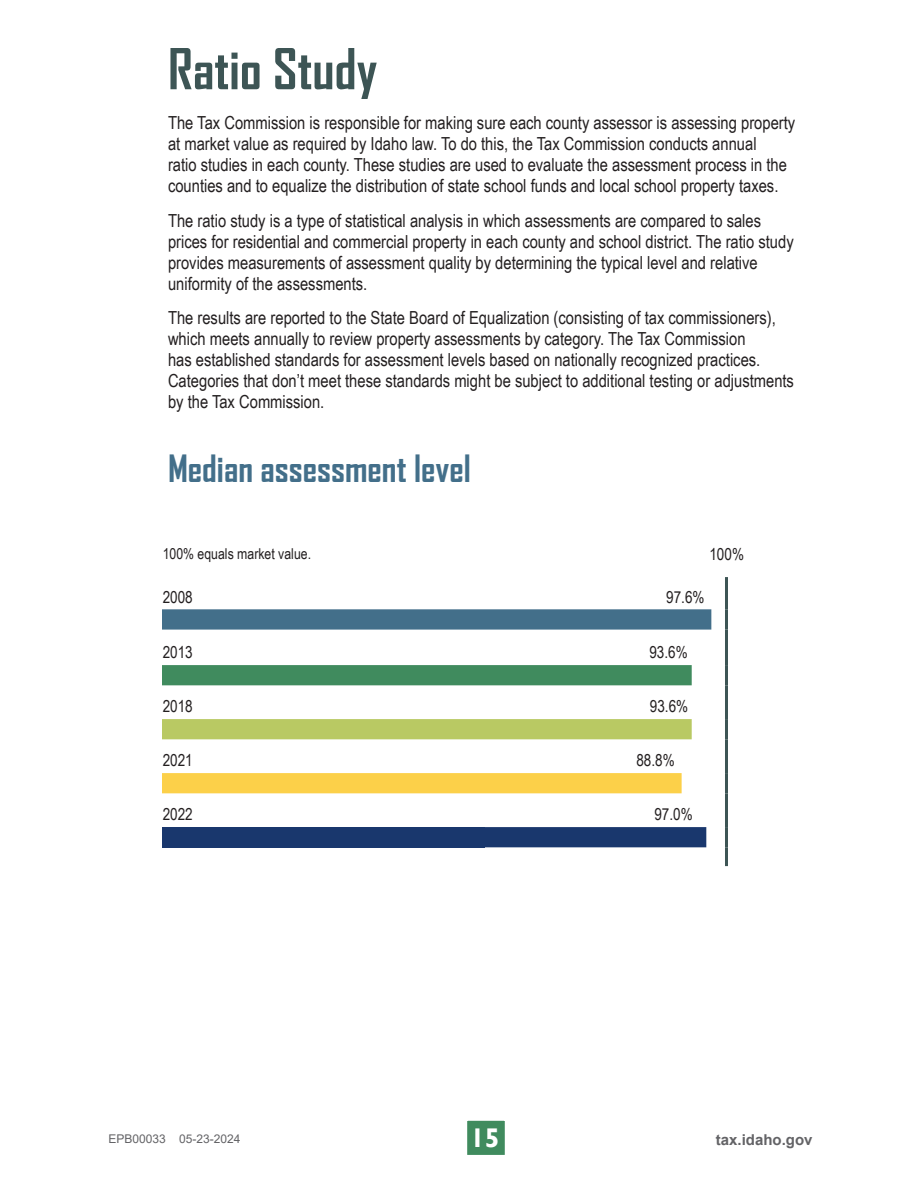
<style>
.page{position:relative;width:918px;height:1188px;background:#fff}
.page>*{position:absolute;margin:0;border:0;box-sizing:border-box;transform-origin:0 0}
.t1{font:700 54px "Agency FB";color:#3d5555}
.t2{font:700 36px "Agency FB";color:#436f8a}
.t3{font:700 27px "Gill Sans";color:#fff}
.t4{font:18px/21px "Arial Narrow";color:#231f20}
.t5{font:16.5px "Arial Narrow";color:#231f20}
.t6{font:15px "Arial Narrow";color:#231f20}
.t7{font:700 15px "Arial";color:#636366}
.t8{font:12px "Arial";color:#636366}
</style>
<div class="page">
<svg style="left:162px;top:609px;width:549px;height:21px;background:#49748e"></svg>
<div style="left:162px;top:665px;width:530px;height:20px;background:#408b5e"></div>
<div style="left:162px;top:719px;width:530px;height:20px;background:#b9c963"></div>
<div style="left:162px;top:773px;width:520px;height:20px;background:#fcd049"></div>
<div style="left:162px;top:827px;width:323px;height:20px;background:#19376d"></div>
<div style="left:485px;top:827px;width:221px;height:20px;background:#19376d"></div>
<hr style="left:725px;top:577px;width:3px;height:32px;background:#3d5555">
<hr style="left:725px;top:609px;width:3px;height:21px;background:#3d5555">
<hr style="left:725px;top:630px;width:3px;height:35px;background:#3d5555">
<hr style="left:725px;top:665px;width:3px;height:20px;background:#3d5555">
<hr style="left:725px;top:685px;width:3px;height:34px;background:#3d5555">
<hr style="left:725px;top:719px;width:3px;height:20px;background:#3d5555">
<hr style="left:725px;top:739px;width:3px;height:34px;background:#3d5555">
<hr style="left:725px;top:773px;width:3px;height:20px;background:#3d5555">
<hr style="left:725px;top:793px;width:3px;height:34px;background:#3d5555">
<hr style="left:725px;top:827px;width:3px;height:20px;background:#3d5555">
<hr style="left:725px;top:847px;width:3px;height:19px;background:#3d5555">
<div style="left:464px;top:1118px;width:44px;height:40px;background:#408b5e;border:3px solid #fff"></div>
<h1 class="t1" style="left:168px;top:35px;width:211px">Ratio Study</h1>
<p class="t4" style="left:168px;top:112px;width:629px">The Tax Commission is responsible for making sure each county assessor is assessing property at market value as required by Idaho law. To do this, the Tax Commission conducts annual<br>ratio studies in each county. These studies are used to evaluate the assessment process in the counties and to equalize the distribution of state school funds and local school property taxes.</p>
<p class="t4" style="left:168px;top:209px;width:627px">The ratio study is a type of statistical analysis in which assessments are compared to sales prices for residential and commercial property in each county and school district. The ratio study provides measurements of assessment quality by determining the typical level and relative uniformity of the assessments.</p>
<p class="t4" style="left:168px;top:307px;width:628px">The results are reported to the State Board of Equalization (consisting of tax commissioners), which meets annually to review property assessments by category. The Tax Commission<br>has established standards for assessment levels based on nationally recognized practices.<br>Categories that don’t meet these standards might be subject to additional testing or adjustments by the Tax Commission.</p>
<h2 class="t2" style="left:168px;top:446px;width:304px">Median assessment level</h2>
<p class="t6" style="left:163px;top:542px;width:150px">100% equals market value.</p>
<p class="t5" style="left:709px;top:542px;width:36px">100%</p>
<p class="t5" style="left:163px;top:585px;width:32px">2008</p>
<p class="t5" style="left:666px;top:585px;width:40px">97.6%</p>
<p class="t5" style="left:163px;top:640px;width:32px">2013</p>
<p class="t5" style="left:649px;top:640px;width:40px">93.6%</p>
<p class="t5" style="left:163px;top:694px;width:32px">2018</p>
<p class="t5" style="left:650px;top:694px;width:40px">93.6%</p>
<p class="t5" style="left:163px;top:748px;width:32px">2021</p>
<p class="t5" style="left:636px;top:748px;width:40px">88.8%</p>
<p class="t5" style="left:163px;top:802px;width:32px">2022</p>
<p class="t5" style="left:654px;top:802px;width:40px">97.0%</p>
<h3 class="t3" style="left:470px;top:1122px;width:31px">15</h3>
<p class="t8" style="left:108px;top:1130px;width:134px">EPB00033 05-23-2024</p>
<p class="t7" style="left:716px;top:1129px;width:98px">tax.idaho.gov</p>
</div>
